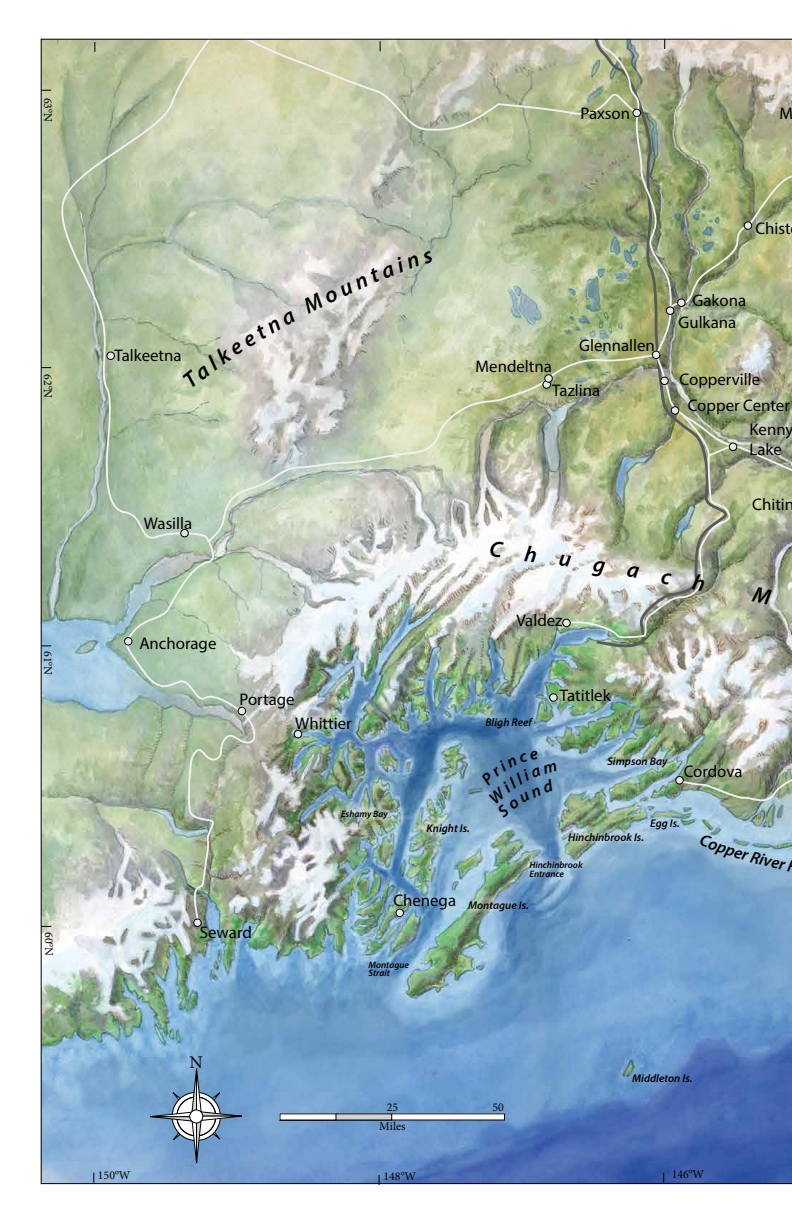
<style>
.page{position:relative;width:792px;height:1224px;background:#fff}
.page>*{position:absolute;margin:0;border:0;box-sizing:border-box;transform-origin:0 0}
.t1{font:17.9px "Minion Pro";color:#000}
.t2{font:16.8px/26.3px "Myriad Pro";color:#000}
.t3{font:11.9px "Minion Pro";color:#000}
.t4{font:italic 600 11.2px "Myriad Pro";color:#000}
.t5{font:italic 600 9.4px/8.4px "Myriad Pro";color:#000}
.s1{font-family:"Times"}
</style>
<div class="page">
<img style="left:41px;top:39px;width:751px;height:1145px">
<svg style="left:148px;top:1067px;width:95px;height:98px;background:#7c9fc3"></svg>
<div style="left:190px;top:1110px;width:13px;height:13px;background:#fff;border-radius:50%"></div>
<div style="left:190px;top:1110px;width:13px;height:13px;border:1px solid #000;border-radius:50%"></div>
<div style="left:280px;top:1114px;width:224px;height:6px;background:#fff"></div>
<div style="left:280px;top:1114px;width:112px;height:6px;background:#d1d2d4"></div>
<div style="left:279px;top:1113px;width:113px;height:8px;border:1px solid #000"></div>
<div style="left:280px;top:1114px;width:56px;height:6px;background:#fff"></div>
<div style="left:279px;top:1113px;width:58px;height:8px;border:1px solid #000"></div>
<svg style="left:490px;top:541px;width:14px;height:17px"></svg>
<svg style="left:524px;top:545px;width:13px;height:17px"></svg>
<svg style="left:559px;top:555px;width:46px;height:22px"></svg>
<svg style="left:627px;top:565px;width:12px;height:14px"></svg>
<svg style="left:661px;top:572px;width:11px;height:13px"></svg>
<svg style="left:692px;top:573px;width:14px;height:18px"></svg>
<svg style="left:752px;top:587px;width:20px;height:18px"></svg>
<svg style="left:699px;top:834px;width:87px;height:36px;background:#98bed8"></svg>
<svg style="left:182px;top:250px;width:251px;height:138px;background:#cacec0"></svg>
<svg style="left:481px;top:750px;width:76px;height:68px;background:#618eb5"></svg>
<p class="t3" style="left:56px;top:98px;width:25px;rotate:90deg">63<span class="s1">º</span>N</p>
<p class="t3" style="left:56px;top:374px;width:25px;rotate:90deg">62<span class="s1">º</span>N</p>
<p class="t3" style="left:56px;top:651px;width:25px;rotate:90deg">61<span class="s1">º</span>N</p>
<p class="t3" style="left:57px;top:932px;width:25px;rotate:90deg">60<span class="s1">º</span>N</p>
<p class="t2" style="left:581px;top:99px;width:51px">Paxson</p>
<p class="t2" style="left:779px;top:100px;width:15px">M</p>
<p class="t2" style="left:114px;top:342px;width:69px">Talkeetna</p>
<p class="t2" style="left:144px;top:509px;width:50px">Wasilla</p>
<p class="t2" style="left:476px;top:353px;width:78px">Mendeltna</p>
<p class="t2" style="left:579px;top:332px;width:77px">Glennallen</p>
<p class="t2" style="left:552px;top:377px;width:49px">Tazlina</p>
<p class="t2" style="left:755px;top:215px;width:37px">Chist</p>
<p class="t2" style="left:693px;top:287px;width:55px">Gakona</p>
<p class="t2" style="left:679px;top:309px;width:59px">Gulkana</p>
<p class="t2" style="left:688px;top:366px;width:104px;text-indent:-8px">Copperville<br>Copper Center</p>
<p class="t2" style="left:750px;top:419px;width:45px;line-height:20.2px">Kenny<br>Lake</p>
<p class="t2" style="left:752px;top:491px;width:43px">Chitin</p>
<p class="t2" style="left:139px;top:630px;width:79px">Anchorage</p>
<p class="t2" style="left:240px;top:686px;width:57px">Portage</p>
<p class="t2" style="left:295px;top:710px;width:58px">Whittier</p>
<p class="t5" style="left:341px;top:809px;width:48px">Eshamy Bay</p>
<p class="t2" style="left:516px;top:607px;width:48px">Valdez</p>
<p class="t4" style="left:485px;top:715px;width:48px">Bligh Reef</p>
<p class="t2" style="left:560px;top:682px;width:52px">Tatitlek</p>
<p class="t4" style="left:607px;top:755px;width:61px">Simpson Bay</p>
<p class="t2" style="left:684px;top:757px;width:60px">Cordova</p>
<p class="t4" style="left:427px;top:821px;width:45px">Knight Is.</p>
<p class="t4" style="left:650px;top:816px;width:31px">Egg Is.</p>
<p class="t4" style="left:568px;top:831px;width:77px">Hinchinbrook Is.</p>
<p class="t5" style="left:529px;top:861px;width:55px">Hinchinbrook<br>Entrance</p>
<p class="t2" style="left:393px;top:887px;width:64px">Chenega</p>
<p class="t4" style="left:468px;top:898px;width:62px">Montague Is.</p>
<p class="t2" style="left:200px;top:919px;width:54px">Seward</p>
<p class="t1" style="left:190px;top:1050px;width:15px">N</p>
<p class="t5" style="left:369px;top:960px;width:42px">Montague<br>Strait</p>
<p class="t3" style="left:387px;top:1099px;width:13px">25</p>
<p class="t3" style="left:492px;top:1099px;width:13px">50</p>
<p class="t3" style="left:379px;top:1118px;width:28px">Miles</p>
<p class="t4" style="left:632px;top:1071px;width:62px">Middleton Is.</p>
<p class="t3" style="left:98px;top:1167px;width:34px">150<span class="s1">º</span>W</p>
<p class="t3" style="left:384px;top:1168px;width:34px">148<span class="s1">º</span>W</p>
<p class="t3" style="left:672px;top:1166px;width:34px">146<span class="s1">º</span>W</p>
</div>
